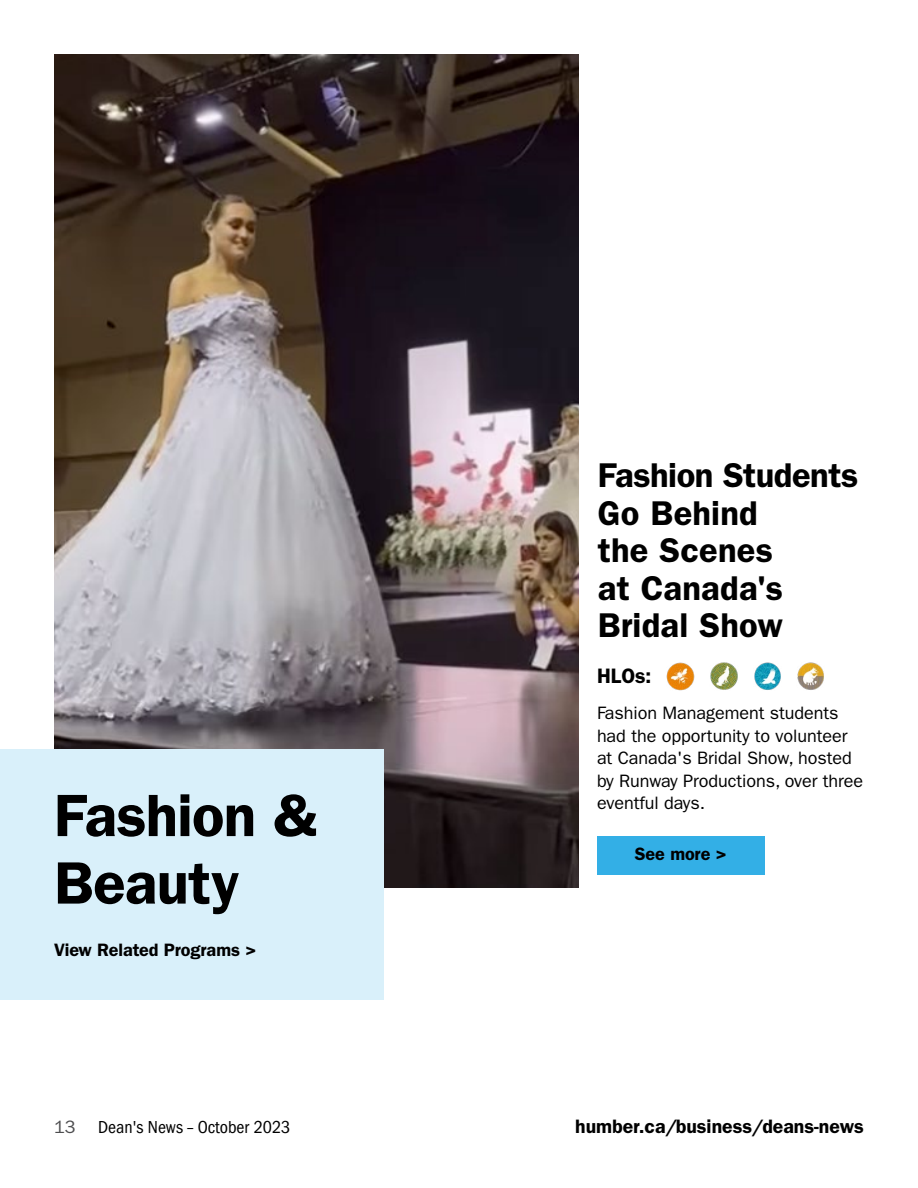
<style>
.page{position:relative;width:918px;height:1188px;background:#fff}
.page>*{position:absolute;margin:0;border:0;box-sizing:border-box;transform-origin:0 0}
.t1{font:600 60px/67.5px "ITC Franklin Gothic Std";letter-spacing:-.01em;color:#000}
.t2{font:600 34.5px/37.5px "ITC Franklin Gothic Std";letter-spacing:.005em;color:#000}
.t3{font:600 21px "ITC Franklin Gothic Std";color:#000}
.t4{font:600 19.5px "ITC Franklin Gothic Std";color:#000}
.t5{font:18px/22.5px "ITC Franklin Gothic Std";letter-spacing:-.005em;color:#000}
.t6{font:600 18px "ITC Franklin Gothic Std";letter-spacing:-.005em;color:#000}
.t7{font:condensed 18px "ITC Franklin Gothic Std";color:#000}
.s1{font-stretch:normal;color:#4d4d4f}
</style>
<div class="page">
<img style="left:54px;top:54px;width:525px;height:834px">
<div style="left:597px;top:836px;width:167px;height:39px;background:#33afe6"></div>
<div style="left:0;top:749px;width:383px;height:251px;background:#d9f0fa"></div>
<img style="left:667px;top:662px;width:28px;height:28px">
<img style="left:710px;top:662px;width:28px;height:28px">
<img style="left:754px;top:662px;width:27px;height:28px">
<img style="left:797px;top:662px;width:27px;height:28px">
<h2 class="t2" style="left:598px;top:457px;width:262px">Fashion Students<br>Go Behind<br>the Scenes<br>at Canada's<br>Bridal Show</h2>
<h1 class="t1" style="left:54px;top:782px;width:265px">Fashion &amp;<br>Beauty</h1>
<p class="t6" style="left:54px;top:940px;width:204px">View Related Programs &gt;</p>
<p class="t3" style="left:597px;top:663px;width:56px">HLOs:</p>
<p class="t5" style="left:597px;top:702px;width:268px">Fashion Management students had the opportunity to volunteer at Canada's Bridal Show, hosted by Runway Productions, over three eventful days.</p>
<p class="t6" style="left:635px;top:843px;width:93px">See more &gt;</p>
<p class="t7" style="left:54px;top:1117px;width:238px"><span class="s1">13</span> Dean's News – October 2023</p>
<p class="t4" style="left:575px;top:1115px;width:290px">humber.ca/business/deans-news</p>
</div>
